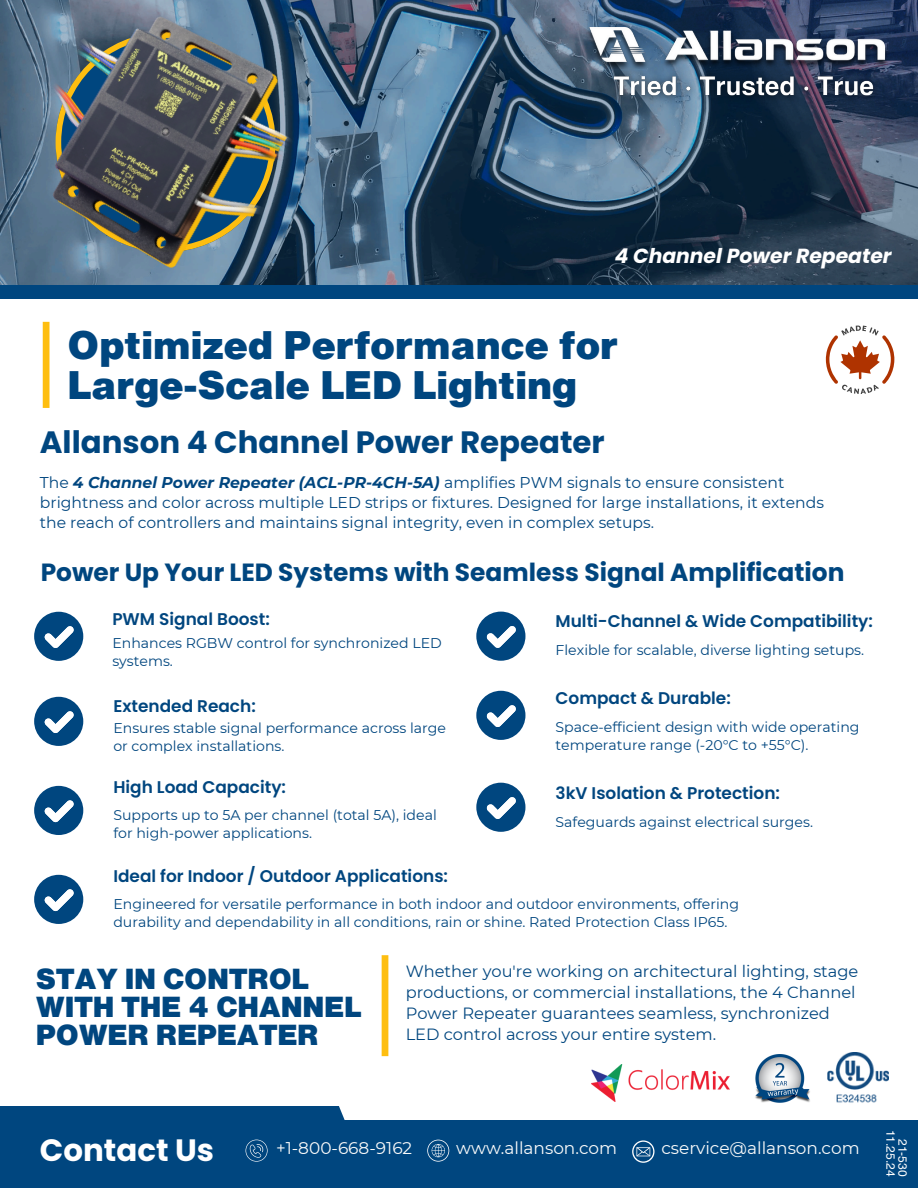
<style>
.page{position:relative;width:918px;height:1188px;background:#fff}
.page>*{position:absolute;margin:0;border:0;box-sizing:border-box;transform-origin:0 0}
.t1{font:900 38.85px/39.9px "Helvetica Now Text";color:#00467f}
.t2{font:700 30.9px "Poppins";color:#00467f}
.t3{font:700 30.9px "Poppins";color:#fff}
.t4{font:900 28.2px/28.2px "Helvetica Now Text";letter-spacing:-.01em;color:#00467f}
.t5{font:700 24.9px "Poppins";color:#00467f}
.t6{font:italic 700 20.4px "Poppins";color:#fff}
.t7{font:600 16.95px "Poppins";color:#00467f}
.t8{font:16.95px "Montserrat";color:#fafafa}
.t9{font:16.2px/21.1px "Montserrat";color:#00467f}
.t10{font:15.6px/20.2px "Montserrat";color:#00467f}
.t11{font:14.1px/18px "Montserrat";color:#00467f}
.t12{font:12px "Helvetica LT Pro";color:#fff}
.s1{font-weight:700;font-style:italic}
</style>
<div class="page">
<div style="left:43px;top:322px;width:7px;height:86px;background:#febe10"></div>
<svg style="left:34px;top:612px;width:49px;height:49px"></svg>
<svg style="left:34px;top:697px;width:49px;height:49px"></svg>
<svg style="left:34px;top:786px;width:49px;height:49px"></svg>
<svg style="left:476px;top:612px;width:49px;height:49px"></svg>
<svg style="left:476px;top:783px;width:49px;height:49px"></svg>
<svg style="left:476px;top:691px;width:49px;height:49px"></svg>
<div style="left:382px;top:955px;width:6px;height:101px;background:#febe10"></div>
<div style="left:234px;top:1120px;width:684px;height:68px;background:#00467f"></div>
<div style="left:0;top:1106px;width:493px;height:82px;background:#00467f"></div>
<svg style="left:246px;top:1140px;width:22px;height:22px"></svg>
<svg style="left:427px;top:1140px;width:22px;height:22px"></svg>
<svg style="left:632px;top:1140px;width:23px;height:23px"></svg>
<img style="left:828px;top:1052px;width:60px;height:51px">
<svg style="left:34px;top:875px;width:49px;height:49px"></svg>
<img style="left:755px;top:1054px;width:55px;height:49px">
<img style="left:592px;top:1064px;width:137px;height:37px">
<svg style="left:827px;top:370px;width:66px;height:24px"></svg>
<img style="left:372px;top:0;width:546px;height:370px">
<div style="left:0;top:285px;width:918px;height:13px;background:#00467f"></div>
<img style="left:550px;top:28px;width:368px;height:40px">
<img style="left:0;top:0;width:372px;height:335px">
<img style="left:602px;top:64px;width:284px;height:46px">
<p class="t6" style="left:615px;top:241px;width:278px">4 Channel Power Repeater</p>
<h4 class="t1" style="left:68px;top:324px;width:552px">Optimized Performance for<br>Large-Scale LED Lighting</h4>
<p class="t2" style="left:40px;top:421px;width:566px">Allanson 4 Channel Power Repeater</p>
<p class="t10" style="left:40px;top:472px;width:786px">The <span class="s1">4 Channel Power Repeater (ACL-PR-4CH-5A)</span> amplifies PWM signals to ensure consistent brightness and color across multiple LED strips or fixtures. Designed for large installations, it extends the reach of controllers and maintains signal integrity, even in complex setups.</p>
<h3 class="t5" style="left:41px;top:555px;width:805px">Power Up Your LED Systems with Seamless Signal Amplification</h3>
<h6 class="t7" style="left:112px;top:607px;width:159px">PWM Signal Boost:</h6>
<p class="t11" style="left:112px;top:634px;width:331px">Enhances RGBW control for synchronized LED systems.</p>
<p class="t7" style="left:113px;top:694px;width:144px">Extended Reach:</p>
<p class="t11" style="left:113px;top:719px;width:334px">Ensures stable signal performance across large or complex installations.</p>
<h6 class="t7" style="left:113px;top:775px;width:174px">High Load Capacity:</h6>
<p class="t11" style="left:113px;top:806px;width:325px">Supports up to 5A per channel (total 5A), ideal for high-power applications.</p>
<p class="t7" style="left:113px;top:864px;width:336px">Ideal for Indoor / Outdoor Applications:</p>
<p class="t7" style="left:556px;top:610px;width:319px">Multi-Channel &amp; Wide Compatibility:</p>
<p class="t11" style="left:556px;top:641px;width:310px">Flexible for scalable, diverse lighting setups.</p>
<p class="t7" style="left:556px;top:687px;width:177px">Compact &amp; Durable:</p>
<p class="t11" style="left:556px;top:718px;width:306px">Space-efficient design with wide operating temperature range (-20°C to +55°C).</p>
<p class="t7" style="left:556px;top:781px;width:226px">3kV Isolation &amp; Protection:</p>
<h6 class="t11" style="left:556px;top:812px;width:259px">Safeguards against electrical surges.</h6>
<h6 class="t11" style="left:113px;top:895px;width:627px">Engineered for versatile performance in both indoor and outdoor environments, offering durability and dependability in all conditions, rain or shine. Rated Protection Class IP65.</h6>
<h6 class="t4" style="left:36px;top:964px;width:327px">STAY IN CONTROL<br>WITH THE 4 CHANNEL<br>POWER REPEATER</h6>
<p class="t9" style="left:406px;top:961px;width:454px">Whether you're working on architectural lighting, stage productions, or commercial installations, the 4 Channel<br>Power Repeater guarantees seamless, synchronized</p>
<p class="t9" style="left:406px;top:1024px;width:312px">LED control across your entire system.</p>
<p class="t3" style="left:40px;top:1128px;width:176px">Contact Us</p>
<h5 class="t8" style="left:276px;top:1138px;width:138px">+1-800-668-9162</h5>
<p class="t8" style="left:456px;top:1138px;width:162px">www.allanson.com</p>
<h1 class="t8" style="left:661px;top:1138px;width:200px">cservice@allanson.com</h1>
<h6 class="t12" style="left:895px;top:1130px;width:48px;rotate:90deg">11.25.24</h6>
<p class="t12" style="left:889px;top:1136px;width:48px;rotate:90deg">11.25.24</p>
<p class="t12" style="left:907px;top:1139px;width:39px;rotate:90deg">21-530</p>
<p class="t12" style="left:901px;top:1141px;width:43px;rotate:90deg">21-XXX</p>
</div>
